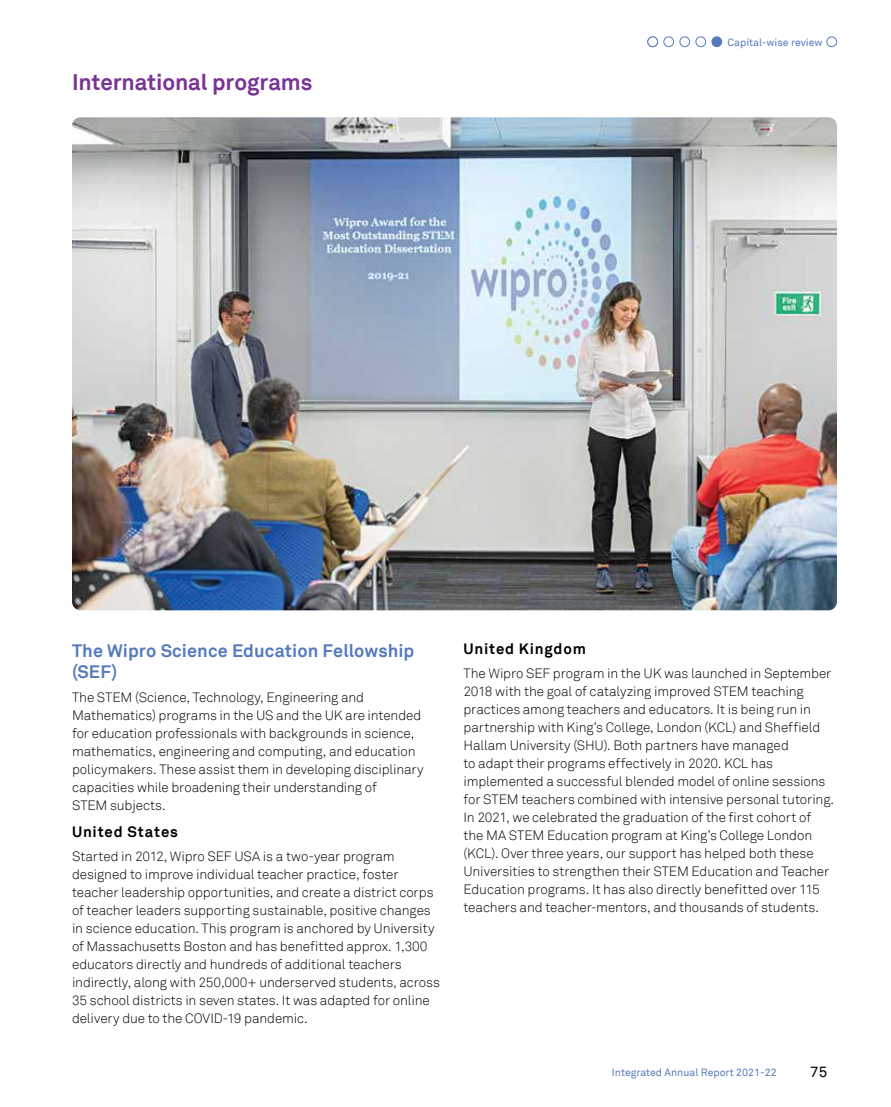
<style>
.page{position:relative;width:891px;height:1107px;background:#fff}
.page>*{position:absolute;margin:0;border:0;box-sizing:border-box;transform-origin:0 0}
.t1{font:700 22.5px "Wipro Akkurat TT";letter-spacing:-.005em;color:#793393}
.t2{font:700 18px/21px "Wipro Akkurat TT";letter-spacing:.005em;color:#557abc}
.t3{font:700 15px "Wipro Akkurat TT";letter-spacing:.055em;color:#000}
.t4{font:15px "Wipro Akkurat TT";color:#000}
.t5{font:300 13.5px/18px "Wipro Akkurat TT";letter-spacing:-.005em;color:#000}
.t6{font:10.5px "Wipro Akkurat TT";color:#557abc}
</style>
<div class="page">
<img style="left:72px;top:117px;width:765px;height:493px">
<div style="left:663px;top:37px;width:11px;height:10px;border:1px solid #557abc;border-radius:50%"></div>
<div style="left:680px;top:37px;width:10px;height:10px;border:1px solid #557abc;border-radius:50%"></div>
<div style="left:647px;top:37px;width:11px;height:10px;border:1px solid #557abc;border-radius:50%"></div>
<div style="left:696px;top:37px;width:10px;height:10px;border:1px solid #557abc;border-radius:50%"></div>
<div style="left:712px;top:37px;width:10px;height:10px;background:#557abc;border-radius:50%"></div>
<div style="left:712px;top:37px;width:10px;height:10px;border:1px solid #557abc;border-radius:50%"></div>
<div style="left:826px;top:37px;width:11px;height:10px;border:1px solid #557abc;border-radius:50%"></div>
<h1 class="t1" style="left:72px;top:68px;width:242px">International programs</h1>
<p class="t6" style="left:728px;top:36px;width:96px">Capital-wise review</p>
<h2 class="t2" style="left:72px;top:640px;width:344px">The Wipro Science Education Fellowship (SEF)</h2>
<p class="t5" style="left:72px;top:688px;width:353px">The STEM (Science, Technology, Engineering and Mathematics) programs in the US and the UK are intended for education professionals with backgrounds in science, mathematics, engineering and computing, and education policymakers. These assist them in developing disciplinary capacities while broadening their understanding of<br>STEM subjects.</p>
<p class="t3" style="left:72px;top:822px;width:108px">United States</p>
<p class="t5" style="left:72px;top:847px;width:370px">Started in 2012, Wipro SEF USA is a two-year program designed to improve individual teacher practice, foster teacher leadership opportunities, and create a district corps of teacher leaders supporting sustainable, positive changes in science education. This program is anchored by University of Massachusetts Boston and has benefitted approx. 1,300 educators directly and hundreds of additional teachers indirectly, along with 250,000+ underserved students, across 35 school districts in seven states. It was adapted for online delivery due to the COVID-19 pandemic.</p>
<p class="t3" style="left:464px;top:639px;width:124px">United Kingdom</p>
<p class="t5" style="left:464px;top:664px;width:372px">The Wipro SEF program in the UK was launched in September 2018 with the goal of catalyzing improved STEM teaching practices among teachers and educators. It is being run in partnership with King’s College, London (KCL) and Sheffield Hallam University (SHU). Both partners have managed<br>to adapt their programs effectively in 2020. KCL has implemented a successful blended model of online sessions for STEM teachers combined with intensive personal tutoring.<br>In 2021, we celebrated the graduation of the first cohort of the MA STEM Education program at King’s College London (KCL). Over three years, our support has helped both these Universities to strengthen their STEM Education and Teacher Education programs. It has also directly benefitted over 115 teachers and teacher-mentors, and thousands of students.</p>
<p class="t6" style="left:612px;top:1066px;width:166px">Integrated Annual Report 2021-22</p>
<p class="t4" style="left:810px;top:1063px;width:19px">75</p>
</div>
